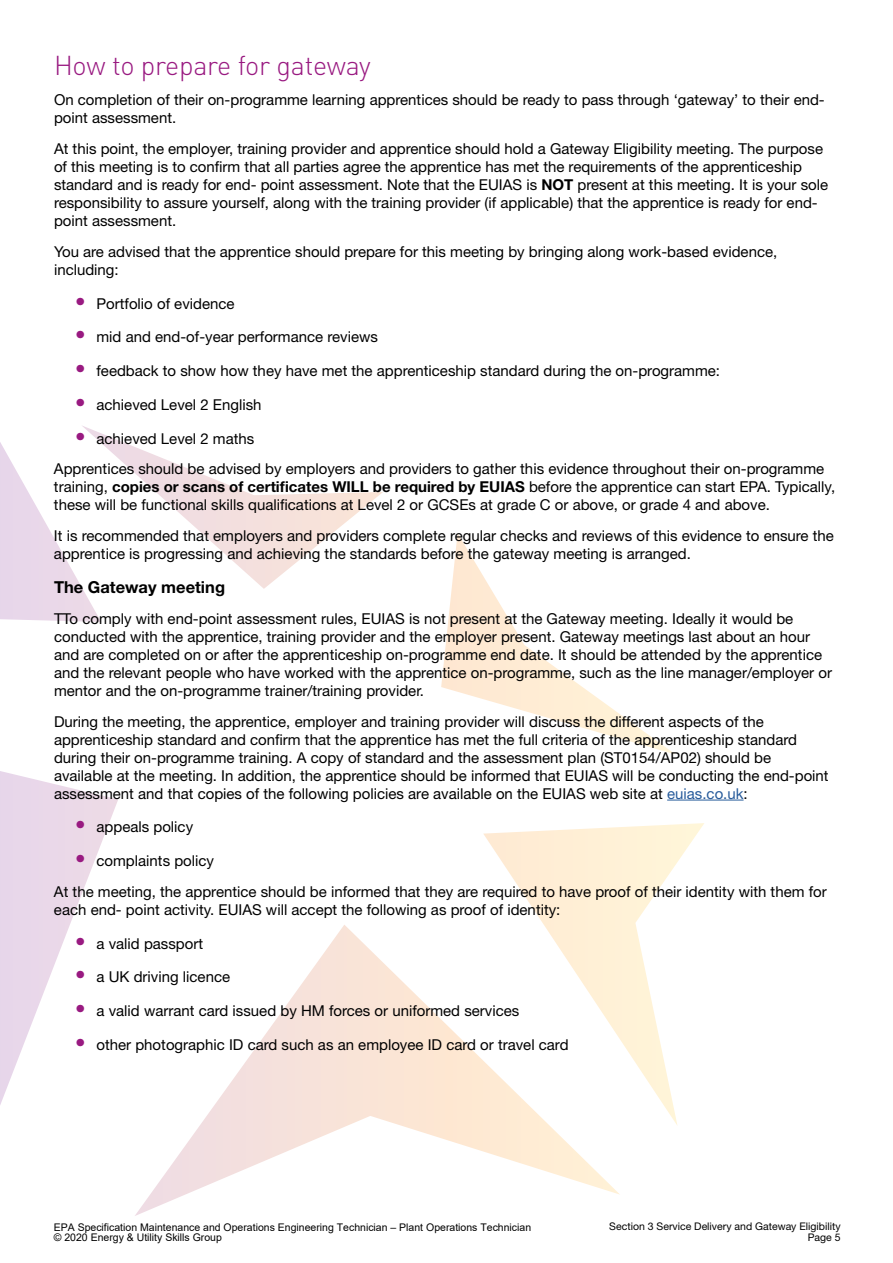
<style>
.page{position:relative;width:893px;height:1263px;background:#fff}
.page>*{position:absolute;margin:0;border:0;box-sizing:border-box;transform-origin:0 0}
.t1{font:300 27px "DINOT";letter-spacing:-.015em;color:#991a81}
.t2{font:700 16.5px "Helvetica Neue LT Std";color:#000}
.t3{font:15px/18px "Helvetica Neue LT Std";color:#000}
.t4{font:10.5px/10.5px "Arial";color:#000}
.t5{font:10.5px/10.5px "Helvetica Neue LT Std";color:#000;text-align:right}
.s1{font-weight:700}
.s2{font-size:21px;color:#991a81}
.s3{color:#275b9b}
</style>
<div class="page">
<svg style="left:0;top:426px;width:704px;height:790px"></svg>
<hr style="left:667px;top:800px;width:77px;height:1px;background:#275b9b">
<h1 class="t1" style="left:54px;top:44px;width:318px">How to prepare for gateway</h1>
<p class="t3" style="left:54px;top:91px;width:772px">On completion of their on-programme learning apprentices should be ready to pass through ‘gateway’ to their end&shy;point assessment.</p>
<p class="t3" style="left:54px;top:140px;width:776px">At this point, the employer, training provider and apprentice should hold a Gateway Eligibility meeting. The purpose of this meeting is to confirm that all parties agree the apprentice has met the requirements of the apprenticeship standard and is ready for end- point assessment. Note that the EUIAS is <span class="s1">NOT</span> present at this meeting. It is your sole responsibility to assure yourself, along with the training provider (if applicable) that the apprentice is ready for end&shy;point assessment.</p>
<p class="t3" style="left:54px;top:242px;width:725px">You are advised that the apprentice should prepare for this meeting by bringing along work-based evidence, including:</p>
<p class="t3" style="left:75px;top:294px;width:161px"><span class="s2">•</span> Portfolio of evidence</p>
<p class="t3" style="left:75px;top:328px;width:304px"><span class="s2">•</span> mid and end-of-year performance reviews</p>
<p class="t3" style="left:75px;top:362px;width:646px"><span class="s2">•</span> feedback to show how they have met the apprenticeship standard during the on-programme:</p>
<p class="t3" style="left:75px;top:395px;width:188px"><span class="s2">•</span> achieved Level 2 English</p>
<p class="t3" style="left:54px;top:423px;width:772px;line-height:30.8px;text-indent:21px"><span class="s2">•</span> achieved Level 2 maths<br>Apprentices should be advised by employers and providers to gather this evidence throughout their on-programme</p>
<p class="t3" style="left:54px;top:478px;width:783px">training, <span class="s1">copies or scans of certificates WILL be required by EUIAS</span> before the apprentice can start EPA. Typically, these will be functional skills qualifications at Level 2 or GCSEs at grade C or above, or grade 4 and above.</p>
<p class="t3" style="left:54px;top:527px;width:781px">It is recommended that employers and providers complete regular checks and reviews of this evidence to ensure the apprentice is progressing and achieving the standards before the gateway meeting is arranged.</p>
<p class="t2" style="left:54px;top:577px;width:173px">The Gateway meeting</p>
<p class="t3" style="left:54px;top:609px;width:779px">TTo comply with end-point assessment rules, EUIAS is not present at the Gateway meeting. Ideally it would be conducted with the apprentice, training provider and the employer present. Gateway meetings last about an hour and are completed on or after the apprenticeship on-programme end date. It should be attended by the apprentice and the relevant people who have worked with the apprentice on-programme, such as the line manager/employer or mentor and the on-programme trainer/training provider.</p>
<p class="t3" style="left:54px;top:712px;width:776px">During the meeting, the apprentice, employer and training provider will discuss the different aspects of the apprenticeship standard and confirm that the apprentice has met the full criteria of the apprenticeship standard during their on-programme training. A copy of standard and the assessment plan (ST0154/AP02) should be available at the meeting. In addition, the apprentice should be informed that EUIAS will be conducting the end-point assessment and that copies of the following policies are available on the EUIAS web site at <span class="s3">euias.co.uk</span>:</p>
<p class="t3" style="left:75px;top:818px;width:119px"><span class="s2">•</span> appeals policy</p>
<p class="t3" style="left:54px;top:845px;width:774px;line-height:30.8px;text-indent:21px"><span class="s2">•</span> complaints policy<br>At the meeting, the apprentice should be informed that they are required to have proof of their identity with them for</p>
<p class="t3" style="left:54px;top:900px;width:508px">each end- point activity. EUIAS will accept the following as proof of identity:</p>
<p class="t3" style="left:75px;top:934px;width:129px"><span class="s2">•</span> a valid passport</p>
<p class="t3" style="left:75px;top:968px;width:156px"><span class="s2">•</span> a UK driving licence</p>
<p class="t3" style="left:75px;top:1001px;width:446px"><span class="s2">•</span> a valid warrant card issued by HM forces or uniformed services</p>
<p class="t3" style="left:75px;top:1035px;width:495px"><span class="s2">•</span> other photographic ID card such as an employee ID card or travel card</p>
<p class="t4" style="left:54px;top:1221px;width:479px">EPA Specification Maintenance and Operations Engineering Technician – Plant Operations Technician © 2020 Energy &amp; Utility Skills Group</p>
<p class="t5" style="left:609px;top:1221px;width:233px">Section 3 Service Delivery and Gateway Eligibility<br>Page 5</p>
</div>
